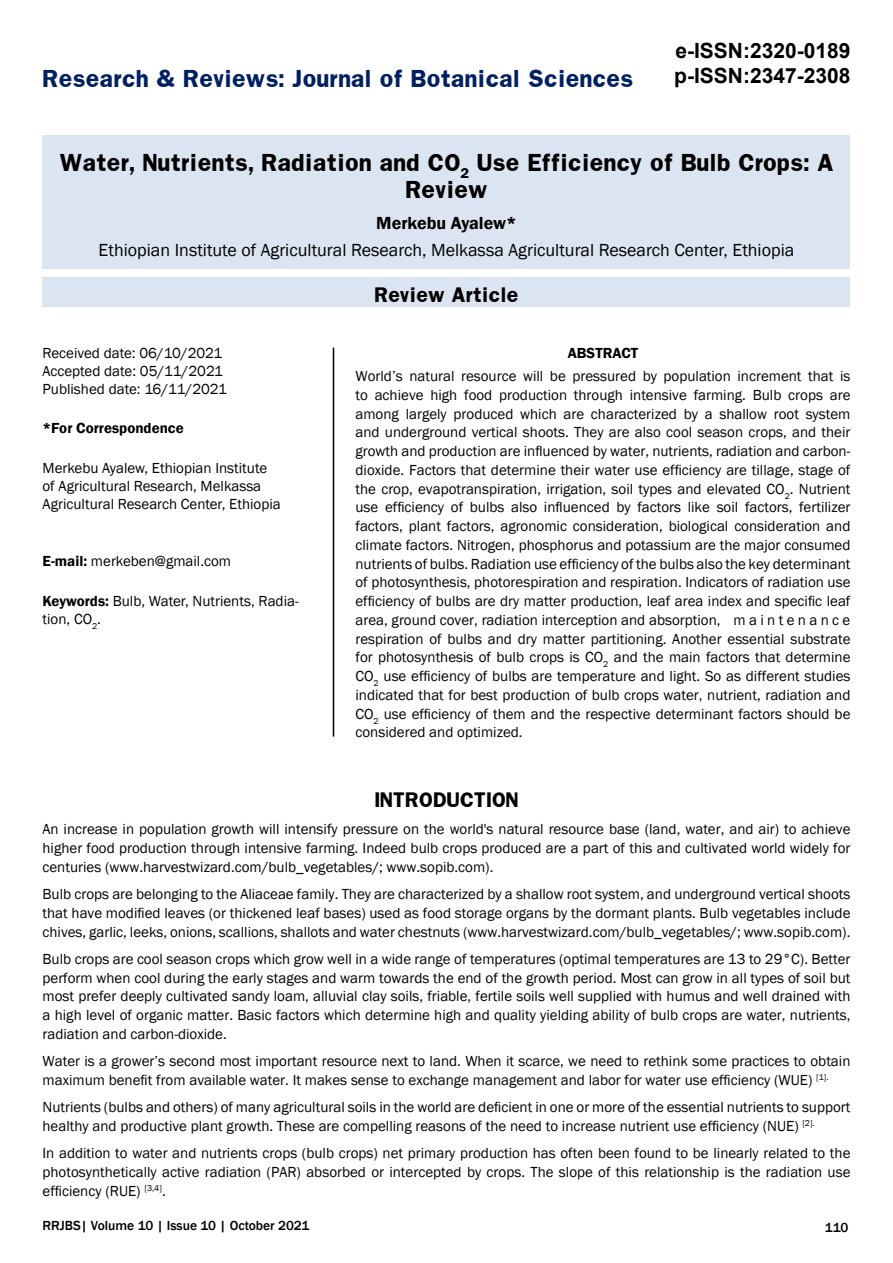
<style>
.page{position:relative;width:893px;height:1263px;background:#fff}
.page>*{position:absolute;margin:0;border:0;box-sizing:border-box;transform-origin:0 0}
.t1{font:700 21px/27px "Franklin";color:#000;text-align:center}
.t2{font:700 21px "Franklin";color:#002060}
.t3{font:700 21px/25.2px "Arial";color:#000}
.t4{font:18px "Franklin Gothic";color:#000}
.t5{font:700 18px "Franklin";color:#000}
.t6{font:600 18px "Franklin Gothic";color:#000}
.t7{font:15px/18.8px "Franklin Gothic";color:#000}
.t8{font:600 15px "Franklin Gothic";color:#000}
.t9{font:500 13.5px "Franklin Gothic";color:#000}
.s1{font-weight:600}
</style>
<div class="page">
<div style="left:43px;top:136px;width:807px;height:133px;background:#dbe5f1"></div>
<div style="left:43px;top:277px;width:807px;height:30px;background:#dbe5f1"></div>
<hr style="left:333px;top:348px;width:1px;height:389px;background:#000">
<h1 class="t2" style="left:43px;top:64px;width:592px">Research &amp; Reviews: Journal of Botanical Sciences</h1>
<h1 class="t3" style="left:674px;top:38px;width:178px">e-ISSN:2320-0189 p-ISSN:2347-2308</h1>
<h1 class="t1" style="left:60px;top:149px;width:775px">Water, Nutrients, Radiation and CO<sub>2</sub> Use Efficiency of Bulb Crops: A<br>Review</h1>
<p class="t6" style="left:376px;top:212px;width:142px">Merkebu Ayalew*</p>
<p class="t4" style="left:99px;top:239px;width:697px">Ethiopian Institute of Agricultural Research, Melkassa Agricultural Research Center, Ethiopia</p>
<p class="t5" style="left:374px;top:282px;width:146px">Review Article</p>
<p class="t7" style="left:43px;top:344px;width:186px;line-height:18px">Received date: 06/10/2021<br>Accepted date: 05/11/2021<br>Published date: 16/11/2021</p>
<p class="t8" style="left:43px;top:419px;width:143px">*For Correspondence</p>
<p class="t7" style="left:43px;top:459px;width:240px;line-height:18px">Merkebu Ayalew, Ethiopian Institute of Agricultural Research, Melkassa<br>Agricultural Research Center, Ethiopia</p>
<p class="t7" style="left:43px;top:552px;width:190px"><span class="s1">E-mail:</span> merkeben@gmail.com</p>
<p class="t7" style="left:43px;top:592px;width:258px;line-height:18px"><span class="s1">Keywords:</span> Bulb, Water, Nutrients, Radia&shy;tion, CO<sub>2</sub>.</p>
<p class="t8" style="left:568px;top:344px;width:72px">ABSTRACT</p>
<p class="t7" style="left:355px;top:367px;width:496px;text-align:justify">World’s natural resource will be pressured by population increment that is to achieve high food production through intensive farming. Bulb crops are among largely produced which are characterized by a shallow root system and underground vertical shoots. They are also cool season crops, and their growth and production are influenced by water, nutrients, radiation and carbon&shy;dioxide. Factors that determine their water use efficiency are tillage, stage of the crop, evapotranspiration, irrigation, soil types and elevated CO<sub>2</sub>. Nutrient use efficiency of bulbs also influenced by factors like soil factors, fertilizer factors, plant factors, agronomic consideration, biological consideration and climate factors. Nitrogen, phosphorus and potassium are the major consumed nutrients of bulbs. Radiation use efficiency of the bulbs also the key determinant of photosynthesis, photorespiration and respiration. Indicators of radiation use efficiency of bulbs are dry matter production, leaf area index and specific leaf area, ground cover, radiation interception and absorption, m a i n t e n a n c e respiration of bulbs and dry matter partitioning. Another essential substrate for photosynthesis of bulb crops is CO<sub>2</sub> and the main factors that determine CO<sub>2</sub> use efficiency of bulbs are temperature and light. So as different studies indicated that for best production of bulb crops water, nutrient, radiation and CO<sub>2</sub> use efficiency of them and the respective determinant factors should be considered and optimized.</p>
<p class="t5" style="left:374px;top:787px;width:146px">INTRODUCTION</p>
<p class="t7" style="left:43px;top:820px;width:809px;text-align:justify">An increase in population growth will intensify pressure on the world's natural resource base (land, water, and air) to achieve higher food production through intensive farming. Indeed bulb crops produced are a part of this and cultivated world widely for centuries (www.harvestwizard.com/bulb_vegetables/; www.sopib.com).</p>
<p class="t7" style="left:43px;top:885px;width:809px;text-align:justify">Bulb crops are belonging to the Aliaceae family. They are characterized by a shallow root system, and underground vertical shoots that have modified leaves (or thickened leaf bases) used as food storage organs by the dormant plants. Bulb vegetables include chives, garlic, leeks, onions, scallions, shallots and water chestnuts (www.harvestwizard.com/bulb_vegetables/; www.sopib.com).</p>
<p class="t7" style="left:43px;top:950px;width:809px;text-align:justify">Bulb crops are cool season crops which grow well in a wide range of temperatures (optimal temperatures are 13 to 29°C). Better perform when cool during the early stages and warm towards the end of the growth period. Most can grow in all types of soil but most prefer deeply cultivated sandy loam, alluvial clay soils, friable, fertile soils well supplied with humus and well drained with a high level of organic matter. Basic factors which determine high and quality yielding ability of bulb crops are water, nutrients, radiation and carbon-dioxide.</p>
<p class="t7" style="left:43px;top:1052px;width:809px">Water is a grower’s second most important resource next to land. When it scarce, we need to rethink some practices to obtain maximum benefit from available water. It makes sense to exchange management and labor for water use efficiency (WUE) <sup>[1].</sup></p>
<p class="t7" style="left:43px;top:1098px;width:809px">Nutrients (bulbs and others) of many agricultural soils in the world are deficient in one or more of the essential nutrients to support healthy and productive plant growth. These are compelling reasons of the need to increase nutrient use efficiency (NUE) <sup>[2].</sup></p>
<p class="t7" style="left:43px;top:1144px;width:809px;text-align:justify">In addition to water and nutrients crops (bulb crops) net primary production has often been found to be linearly related to the photosynthetically active radiation (PAR) absorbed or intercepted by crops. The slope of this relationship is the radiation use efficiency (RUE) <sup>[3,4]</sup>.</p>
<p class="t9" style="left:43px;top:1217px;width:268px">RRJBS| Volume 10 | Issue 10 | October 2021</p>
<p class="t9" style="left:825px;top:1219px;width:25px">110</p>
</div>
